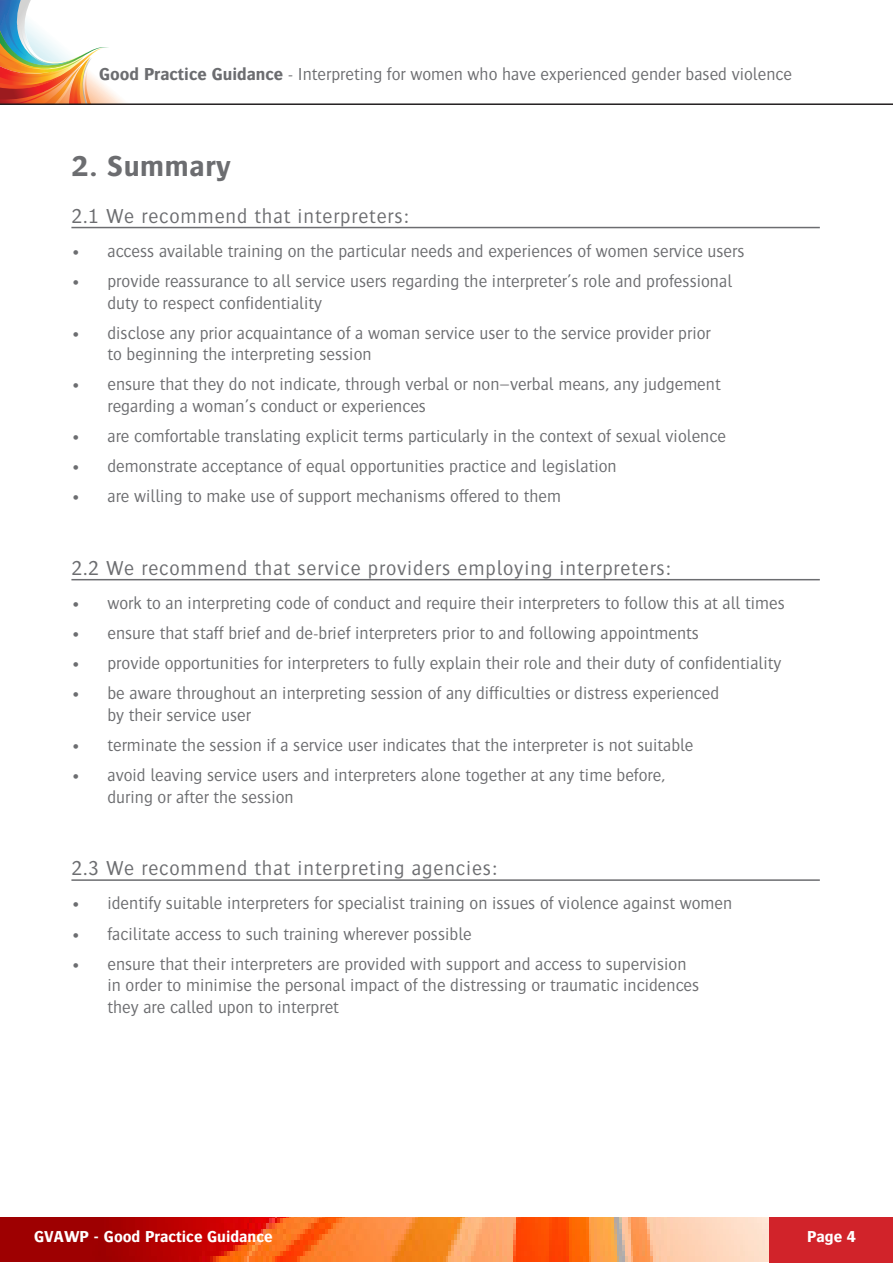
<style>
.page{position:relative;width:893px;height:1263px;background:#fff}
.page>*{position:absolute;margin:0;border:0;box-sizing:border-box;transform-origin:0 0}
.Big_Heading{font:700 30px "Bosis";letter-spacing:.02em;color:#6c6d70}
.Sub_Heading{font:300 21px "Bosis";letter-spacing:.04em;color:#6c6d70}
.Bullets{font:300 18px/21.6px "Bosis";color:#6c6d70}
.t1{font:700 16.5px "Bosis";color:#fff}
.s1{font-weight:700}
</style>
<div class="page">
<svg style="left:0;top:0;width:125px;height:103px"></svg>
<hr style="left:0;top:103px;width:893px;height:2px;background:#231f20">
<img style="left:0;top:1217px;width:770px;height:45px">
<hr style="left:71px;top:227px;width:749px;height:1px;background:#6c6d70">
<hr style="left:71px;top:579px;width:749px;height:1px;background:#6c6d70">
<hr style="left:71px;top:879px;width:749px;height:2px;background:#6c6d70">
<div style="left:770px;top:1217px;width:123px;height:46px;background:#d1232a"></div>
<p class="Bullets" style="left:99px;top:63px;width:694px"><span class="s1">Good Practice Guidance</span> - Interpreting for women who have experienced gender based violence</p>
<p class="Big_Heading" style="left:71px;top:149px;width:161px">2. Summary</p>
<p class="Sub_Heading" style="left:71px;top:204px;width:338px">2.1 We recommend that interpreters:</p>
<p class="Bullets" style="left:71px;top:240px;width:675px">• access available training on the particular needs and experiences of women service users</p>
<p class="Bullets" style="left:107px;top:270px;width:626px;text-indent:-36px">• provide reassurance to all service users regarding the interpreter’s role and professional duty to respect confidentiality</p>
<p class="Bullets" style="left:107px;top:322px;width:605px;text-indent:-36px">• disclose any prior acquaintance of a woman service user to the service provider prior to beginning the interpreting session</p>
<p class="Bullets" style="left:107px;top:373px;width:615px;text-indent:-36px">• ensure that they do not indicate, through verbal or non–verbal means, any judgement regarding a woman’s conduct or experiences</p>
<p class="Bullets" style="left:71px;top:425px;width:656px">• are comfortable translating explicit terms particularly in the context of sexual violence</p>
<p class="Bullets" style="left:71px;top:455px;width:547px">• demonstrate acceptance of equal opportunities practice and legislation</p>
<p class="Bullets" style="left:71px;top:485px;width:491px">• are willing to make use of support mechanisms offered to them</p>
<p class="Sub_Heading" style="left:71px;top:556px;width:600px">2.2 We recommend that service providers employing interpreters:</p>
<p class="Bullets" style="left:71px;top:592px;width:715px">• work to an interpreting code of conduct and require their interpreters to follow this at all times</p>
<p class="Bullets" style="left:71px;top:622px;width:629px">• ensure that staff brief and de-brief interpreters prior to and following appointments</p>
<p class="Bullets" style="left:71px;top:652px;width:712px">• provide opportunities for interpreters to fully explain their role and their duty of confidentiality</p>
<p class="Bullets" style="left:107px;top:682px;width:613px;text-indent:-36px">• be aware throughout an interpreting session of any difficulties or distress experienced by their service user</p>
<p class="Bullets" style="left:71px;top:734px;width:624px">• terminate the session if a service user indicates that the interpreter is not suitable</p>
<p class="Bullets" style="left:107px;top:764px;width:559px;text-indent:-36px">• avoid leaving service users and interpreters alone together at any time before, during or after the session</p>
<p class="Sub_Heading" style="left:71px;top:857px;width:427px">2.3 We recommend that interpreting agencies:</p>
<p class="Bullets" style="left:71px;top:892px;width:662px">• identify suitable interpreters for specialist training on issues of violence against women</p>
<p class="Bullets" style="left:71px;top:922px;width:402px">• facilitate access to such training wherever possible</p>
<p class="Bullets" style="left:107px;top:952px;width:593px;text-indent:-36px">• ensure that their interpreters are provided with support and access to supervision in order to minimise the personal impact of the distressing or traumatic incidences they are called upon to interpret</p>
<p class="t1" style="left:34px;top:1228px;width:240px">GVAWP - Good Practice Guidance</p>
<p class="t1" style="left:807px;top:1228px;width:50px">Page 4</p>
</div>
